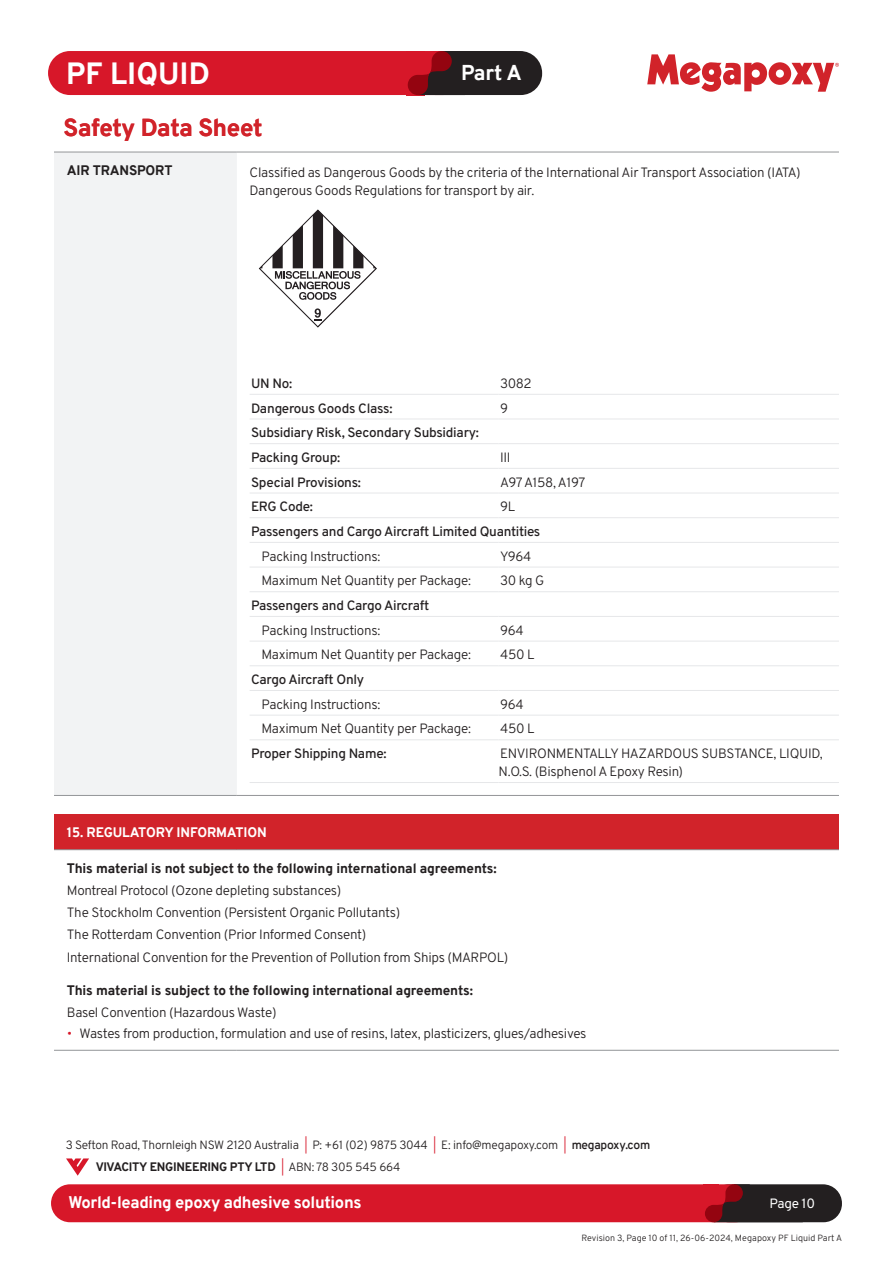
<style>
.page{position:relative;width:893px;height:1263px;background:#fff}
.page>*{position:absolute;margin:0;border:0;box-sizing:border-box;transform-origin:0 0}
.t1{font:800 30px "Overpass";color:#fff}
.t2{font:800 24px "Overpass";letter-spacing:-.015em;color:#d1232a}
.t3{font:800 21px "Overpass";color:#fff}
.t4{font:800 16.5px "Overpass";letter-spacing:-.02em;color:#fff}
.Body{font:13.5px/18px "Overpass";letter-spacing:-.02em;color:#231f20}
.Body-2{font:500 13.5px "Overpass";letter-spacing:-.02em;color:#231f20}
.head{font:800 13.5px "Overpass";letter-spacing:-.01em;color:#231f20}
.head-2{font:800 13.5px "Overpass";letter-spacing:-.01em;color:#fff}
.t5{font:13.5px "Overpass";letter-spacing:-.025em;color:#fff}
.t6{font:12px/21.6px "Overpass";letter-spacing:-.02em;color:#231f20}
.t7{font:9px "Overpass";color:#231f20}
.s1{color:#d71729}
.s2{font-weight:600}
.s3{font-weight:800}
</style>
<div class="page">
<svg style="left:647px;top:54px;width:192px;height:38px"></svg>
<div style="left:414px;top:51px;width:128px;height:44px;background:#231f20;border-radius:22px"></div>
<div style="left:48px;top:51px;width:416px;height:44px;background:#d71729;border-radius:22px"></div>
<svg style="left:408px;top:51px;width:56px;height:44px"></svg>
<div style="left:710px;top:1184px;width:132px;height:38px;background:#231f20;border-radius:19px"></div>
<div style="left:51px;top:1184px;width:703px;height:38px;background:#d71729;border-radius:19px"></div>
<svg style="left:705px;top:1184px;width:98px;height:38px"></svg>
<svg style="left:66px;top:1158px;width:23px;height:18px"></svg>
<div style="left:54px;top:153px;width:183px;height:642px;background:#f2f3f4"></div>
<div style="left:54px;top:814px;width:785px;height:36px;background:#d1232a"></div>
<hr style="left:54px;top:152px;width:183px;height:1px;background:#939598">
<hr style="left:237px;top:152px;width:602px;height:1px;background:#939598">
<hr style="left:54px;top:795px;width:183px;height:1px;background:#939598">
<hr style="left:237px;top:795px;width:602px;height:1px;background:#939598">
<hr style="left:54px;top:849px;width:183px;height:1px;background:#939598">
<hr style="left:237px;top:849px;width:602px;height:1px;background:#939598">
<hr style="left:54px;top:1050px;width:183px;height:1px;background:#939598">
<hr style="left:237px;top:1050px;width:602px;height:1px;background:#939598">
<svg style="left:258px;top:209px;width:119px;height:119px"></svg>
<hr style="left:250px;top:394px;width:249px;height:1px;background:#e6e7e9">
<hr style="left:499px;top:394px;width:340px;height:1px;background:#e6e7e9">
<hr style="left:250px;top:419px;width:249px;height:1px;background:#e6e7e9">
<hr style="left:499px;top:419px;width:340px;height:1px;background:#e6e7e9">
<hr style="left:250px;top:443px;width:249px;height:1px;background:#e6e7e9">
<hr style="left:499px;top:443px;width:340px;height:1px;background:#e6e7e9">
<hr style="left:250px;top:468px;width:249px;height:1px;background:#e6e7e9">
<hr style="left:499px;top:468px;width:340px;height:1px;background:#e6e7e9">
<hr style="left:250px;top:493px;width:249px;height:1px;background:#e6e7e9">
<hr style="left:499px;top:493px;width:340px;height:1px;background:#e6e7e9">
<hr style="left:250px;top:517px;width:249px;height:1px;background:#e6e7e9">
<hr style="left:499px;top:517px;width:340px;height:1px;background:#e6e7e9">
<hr style="left:250px;top:542px;width:249px;height:1px;background:#e6e7e9">
<hr style="left:499px;top:542px;width:340px;height:1px;background:#e6e7e9">
<hr style="left:250px;top:567px;width:249px;height:1px;background:#e6e7e9">
<hr style="left:499px;top:567px;width:340px;height:1px;background:#e6e7e9">
<hr style="left:250px;top:591px;width:249px;height:1px;background:#e6e7e9">
<hr style="left:499px;top:591px;width:340px;height:1px;background:#e6e7e9">
<hr style="left:250px;top:616px;width:249px;height:1px;background:#e6e7e9">
<hr style="left:499px;top:616px;width:340px;height:1px;background:#e6e7e9">
<hr style="left:250px;top:641px;width:249px;height:1px;background:#e6e7e9">
<hr style="left:499px;top:641px;width:340px;height:1px;background:#e6e7e9">
<hr style="left:250px;top:665px;width:249px;height:1px;background:#e6e7e9">
<hr style="left:499px;top:665px;width:340px;height:1px;background:#e6e7e9">
<hr style="left:250px;top:690px;width:249px;height:1px;background:#e6e7e9">
<hr style="left:499px;top:690px;width:340px;height:1px;background:#e6e7e9">
<hr style="left:250px;top:715px;width:249px;height:1px;background:#e6e7e9">
<hr style="left:499px;top:715px;width:340px;height:1px;background:#e6e7e9">
<hr style="left:250px;top:739px;width:249px;height:1px;background:#e6e7e9">
<hr style="left:499px;top:739px;width:340px;height:1px;background:#e6e7e9">
<hr style="left:250px;top:782px;width:249px;height:1px;background:#e6e7e9">
<hr style="left:499px;top:782px;width:340px;height:1px;background:#e6e7e9">
<h1 class="t1" style="left:66px;top:52px;width:145px">PF LIQUID</h1>
<h3 class="t3" style="left:461px;top:57px;width:62px">Part A</h3>
<p class="t2" style="left:64px;top:110px;width:200px">Safety Data Sheet</p>
<p class="head" style="left:67px;top:161px;width:107px">AIR TRANSPORT</p>
<p class="Body" style="left:250px;top:162px;width:553px">Classified as Dangerous Goods by the criteria of the International Air Transport Association (IATA)<br>Dangerous Goods Regulations for transport by air.</p>
<p class="Body-2" style="left:251px;top:372px;width:43px">UN No:</p>
<p class="Body" style="left:500px;top:374px;width:33px">3082</p>
<p class="Body-2" style="left:251px;top:397px;width:143px">Dangerous Goods Class:</p>
<p class="Body" style="left:500px;top:398px;width:9px">9</p>
<p class="Body-2" style="left:251px;top:422px;width:229px">Subsidiary Risk, Secondary Subsidiary:</p>
<p class="Body-2" style="left:251px;top:446px;width:91px">Packing Group:</p>
<p class="Body" style="left:500px;top:448px;width:12px">III</p>
<p class="Body-2" style="left:251px;top:471px;width:111px">Special Provisions:</p>
<p class="Body" style="left:500px;top:472px;width:87px">A97 A158, A197</p>
<p class="Body-2" style="left:251px;top:496px;width:63px">ERG Code:</p>
<p class="Body" style="left:500px;top:497px;width:17px">9L</p>
<p class="Body-2" style="left:251px;top:520px;width:291px">Passengers and Cargo Aircraft Limited Quantities</p>
<p class="Body" style="left:262px;top:546px;width:120px">Packing Instructions:</p>
<p class="Body" style="left:500px;top:546px;width:33px">Y964</p>
<p class="Body" style="left:262px;top:571px;width:211px">Maximum Net Quantity per Package:</p>
<p class="Body" style="left:500px;top:571px;width:46px">30 kg G</p>
<p class="Body-2" style="left:251px;top:594px;width:180px">Passengers and Cargo Aircraft</p>
<p class="Body" style="left:262px;top:620px;width:120px">Packing Instructions:</p>
<p class="Body" style="left:500px;top:620px;width:25px">964</p>
<p class="Body" style="left:262px;top:645px;width:211px">Maximum Net Quantity per Package:</p>
<p class="Body" style="left:500px;top:645px;width:36px">450 L</p>
<p class="Body-2" style="left:251px;top:668px;width:115px">Cargo Aircraft Only</p>
<p class="Body" style="left:262px;top:694px;width:120px">Packing Instructions:</p>
<p class="Body" style="left:500px;top:694px;width:25px">964</p>
<p class="Body" style="left:262px;top:719px;width:211px">Maximum Net Quantity per Package:</p>
<p class="Body" style="left:500px;top:719px;width:36px">450 L</p>
<p class="Body-2" style="left:251px;top:743px;width:137px">Proper Shipping Name:</p>
<p class="Body" style="left:499px;top:744px;width:326px">ENVIRONMENTALLY HAZARDOUS SUBSTANCE, LIQUID,<br>N.O.S. (Bisphenol A Epoxy Resin)</p>
<p class="head-2" style="left:67px;top:823px;width:201px">15. REGULATORY INFORMATION</p>
<p class="head" style="left:67px;top:858px;width:431px">This material is not subject to the following international agreements:</p>
<p class="Body" style="left:67px;top:881px;width:276px">Montreal Protocol (Ozone depleting substances)</p>
<p class="Body" style="left:67px;top:903px;width:335px">The Stockholm Convention (Persistent Organic Pollutants)</p>
<p class="Body" style="left:67px;top:925px;width:301px">The Rotterdam Convention (Prior Informed Consent)</p>
<p class="Body" style="left:67px;top:947px;width:443px">International Convention for the Prevention of Pollution from Ships (MARPOL)</p>
<p class="head" style="left:67px;top:980px;width:408px">This material is subject to the following international agreements:</p>
<p class="Body" style="left:67px;top:1002px;width:211px">Basel Convention (Hazardous Waste)</p>
<p class="Body" style="left:67px;top:1023px;width:521px"><span class="s1">•</span> Wastes from production, formulation and use of resins, latex, plasticizers, glues/adhesives</p>
<p class="t6" style="left:96px;top:1134px;width:556px;text-indent:-30px">3 Sefton Road, Thornleigh NSW 2120 Australia <span class="s1">|</span> P: +61 (02) 9875 3044 <span class="s1">|</span> E: info@megapoxy.com <span class="s1">|</span> <span class="s2">megapoxy.com<br></span><span class="s3">VIVACITY ENGINEERING PTY LTD</span> <span class="s1">|</span> ABN: 78 305 545 664</p>
<p class="t4" style="left:68px;top:1191px;width:295px">World-leading epoxy adhesive solutions</p>
<p class="t5" style="left:769px;top:1192px;width:47px">Page 10</p>
<p class="t7" style="left:582px;top:1231px;width:262px">Revision 3, Page 10 of 11, 26-06-2024, Megapoxy PF Liquid Part A</p>
</div>
